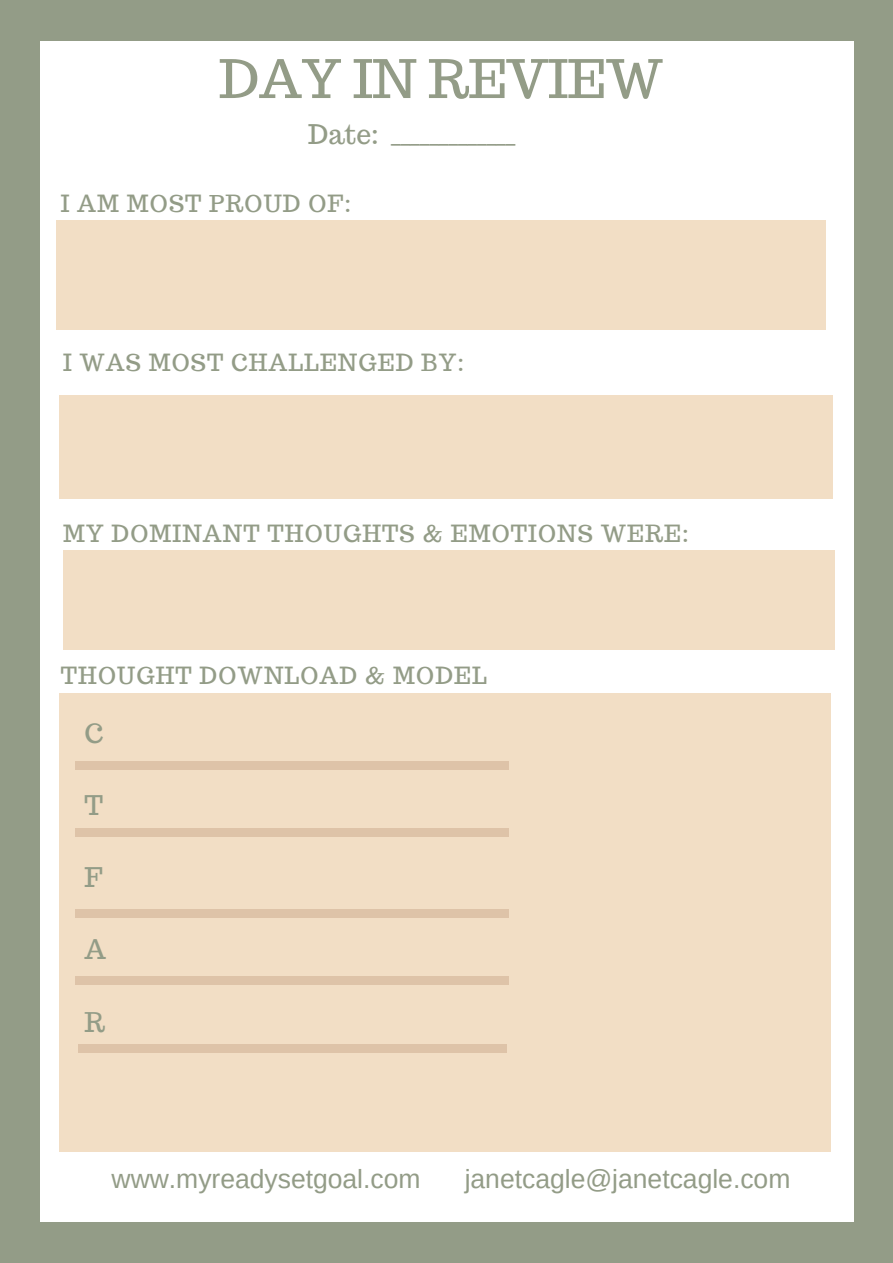
<style>
.page{position:relative;width:893px;height:1263px;background:#939c87}
.page>*{position:absolute;margin:0;border:0;box-sizing:border-box;transform-origin:0 0}
.t1{font:52.95px "Trocchi";letter-spacing:-.01em;color:#939c87}
.t2{font:26.55px "Arimo";color:#939c87}
.t3{font:26.55px "Trocchi";color:#939c87}
.t4{font:23.25px "Trocchi";letter-spacing:.05em;color:#939c87}
</style>
<div class="page">
<div style="left:41px;top:42px;width:812px;height:1180px;background:#fff"></div>
<div style="left:60px;top:395px;width:773px;height:104px;background:#f2dec5"></div>
<div style="left:63px;top:551px;width:771px;height:99px;background:#f2dec5"></div>
<div style="left:60px;top:694px;width:771px;height:458px;background:#f2dec5"></div>
<div style="left:56px;top:221px;width:769px;height:109px;background:#f2dec5"></div>
<div style="left:75px;top:761px;width:49px;height:8px;background:#dec3a8"></div>
<div style="left:460px;top:761px;width:48px;height:8px;background:#dec3a8"></div>
<div style="left:122px;top:761px;width:337px;height:8px;background:#dec3a8"></div>
<div style="left:75px;top:828px;width:49px;height:9px;background:#dec3a8"></div>
<div style="left:460px;top:828px;width:48px;height:9px;background:#dec3a8"></div>
<div style="left:122px;top:828px;width:337px;height:9px;background:#dec3a8"></div>
<div style="left:75px;top:909px;width:49px;height:9px;background:#dec3a8"></div>
<div style="left:460px;top:909px;width:48px;height:9px;background:#dec3a8"></div>
<div style="left:122px;top:909px;width:337px;height:9px;background:#dec3a8"></div>
<div style="left:75px;top:976px;width:49px;height:8px;background:#dec3a8"></div>
<div style="left:460px;top:976px;width:48px;height:8px;background:#dec3a8"></div>
<div style="left:122px;top:976px;width:337px;height:8px;background:#dec3a8"></div>
<div style="left:78px;top:1044px;width:49px;height:9px;background:#dec3a8"></div>
<div style="left:458px;top:1044px;width:49px;height:9px;background:#dec3a8"></div>
<div style="left:125px;top:1044px;width:335px;height:9px;background:#dec3a8"></div>
<h1 class="t1" style="left:219px;top:44px;width:446px">DAY IN REVIEW</h1>
<p class="t3" style="left:308px;top:117px;width:209px">Date: _____________</p>
<p class="t4" style="left:61px;top:188px;width:292px">I AM MOST PROUD OF:</p>
<p class="t4" style="left:63px;top:347px;width:403px">I WAS MOST CHALLENGED BY:</p>
<p class="t4" style="left:63px;top:518px;width:627px">MY DOMINANT THOUGHTS &amp; EMOTIONS WERE:</p>
<p class="t4" style="left:61px;top:660px;width:427px">THOUGHT DOWNLOAD &amp; MODEL</p>
<p class="t3" style="left:84px;top:716px;width:20px">C</p>
<p class="t3" style="left:84px;top:788px;width:20px">T</p>
<p class="t3" style="left:84px;top:860px;width:20px">F</p>
<p class="t3" style="left:84px;top:932px;width:23px">A</p>
<p class="t3" style="left:84px;top:1004px;width:22px">R</p>
<p class="t2" style="left:112px;top:1164px;width:311px">www.myreadysetgoal.com</p>
<p class="t2" style="left:465px;top:1164px;width:327px">janetcagle@janetcagle.com</p>
</div>
